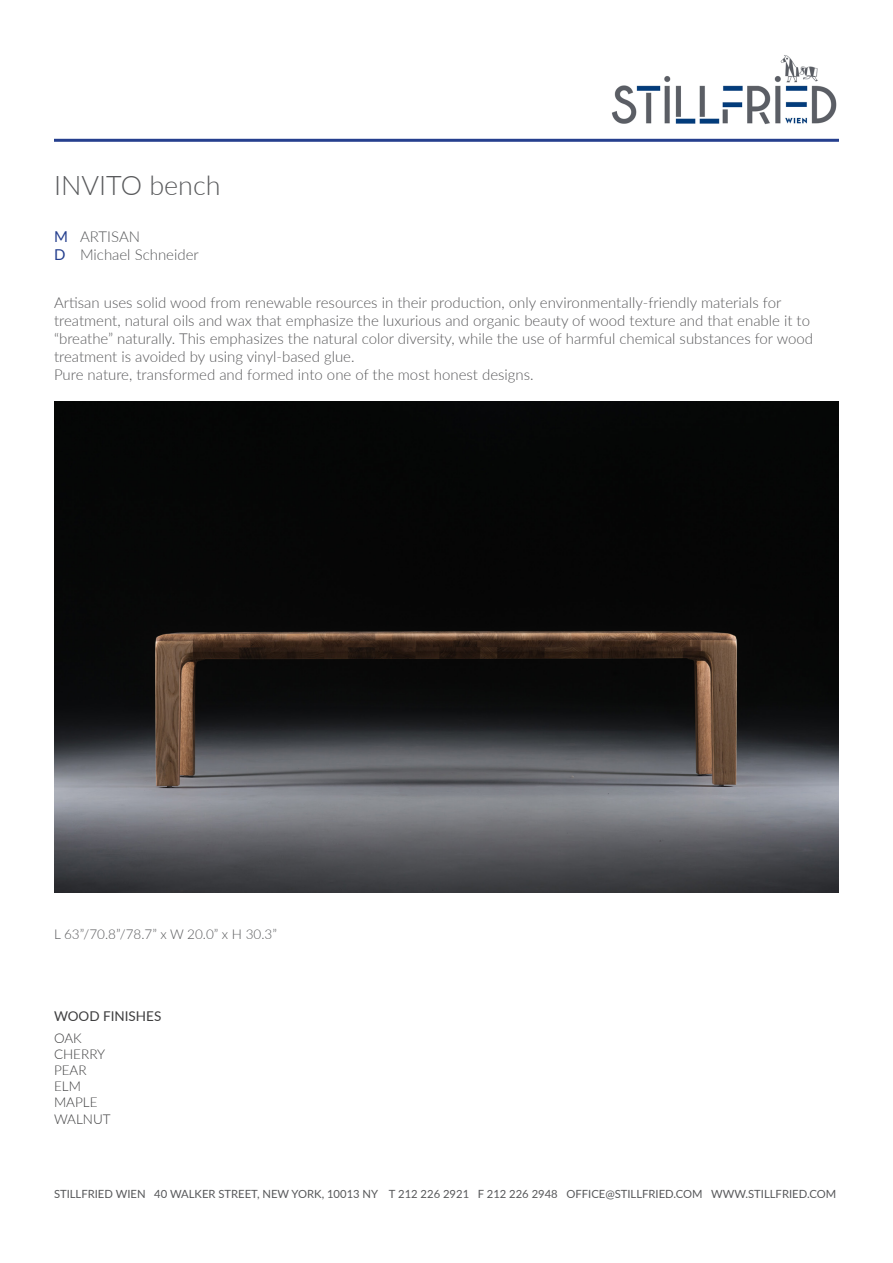
<style>
.page{position:relative;width:893px;height:1263px;background:#fff}
.page>*{position:absolute;margin:0;border:0;box-sizing:border-box;transform-origin:0 0}
.t1{font:300 27px "Lato";color:#58595b}
.t2{font:300 15px/18px "Lato";color:#59595b}
.t3{font:300 15px "Lato";color:#58595b}
.t4{font:15px "Lato";color:#253f8e}
.t5{font:300 13.5px "Lato";color:#57585a}
.t6{font:300 13.5px/16.2px "Lato";color:#3e3e3f}
.t7{font:13.5px "Lato";color:#3e3e3f}
.t8{font:11.25px "Lato";color:#57585a}
</style>
<div class="page">
<img style="left:605px;top:55px;width:234px;height:84px">
<hr style="left:54px;top:139px;width:785px;height:3px;background:#253f8e">
<img style="left:54px;top:402px;width:785px;height:490px">
<p class="t1" style="left:54px;top:167px;width:168px">INVITO bench</p>
<p class="t4" style="left:54px;top:226px;width:15px">M</p>
<p class="t4" style="left:54px;top:244px;width:13px">D</p>
<p class="t2" style="left:54px;top:293px;width:761px">Artisan uses solid wood from renewable resources in their production, only environmentally-friendly materials for treatment, natural oils and wax that emphasize the luxurious and organic beauty of wood texture and that enable it to “breathe” naturally. This emphasizes the natural color diversity, while the use of harmful chemical substances for wood treatment is avoided by using vinyl-based glue.</p>
<p class="t2" style="left:54px;top:365px;width:481px">Pure nature, transformed and formed into one of the most honest designs.</p>
<p class="t3" style="left:80px;top:226px;width:62px">ARTISAN</p>
<p class="t3" style="left:80px;top:244px;width:120px">Michael Schneider</p>
<p class="t5" style="left:54px;top:924px;width:224px">L 63”/70.8”/78.7” x W 20.0” x H 30.3”</p>
<p class="t7" style="left:54px;top:1006px;width:109px">WOOD FINISHES</p>
<p class="t6" style="left:54px;top:1029px;width:58px">OAK<br>CHERRY<br>PEAR<br>ELM<br>MAPLE<br>WALNUT</p>
<p class="t8" style="left:54px;top:1186px;width:784px">STILLFRIED WIEN 40 WALKER STREET, NEW YORK, 10013 NY T 212 226 2921 F 212 226 2948 OFFICE@STILLFRIED.COM WWW.STILLFRIED.COM</p>
</div>
